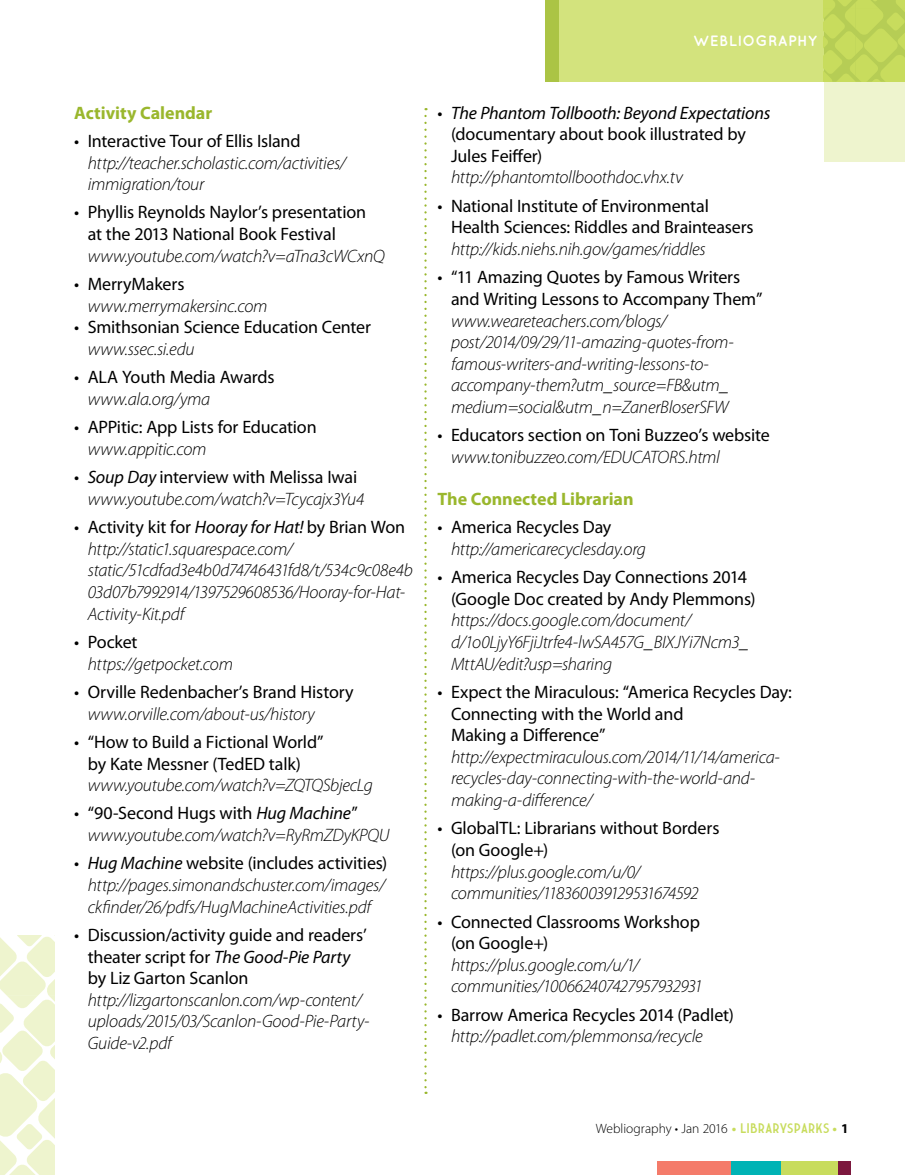
<style>
.page{position:relative;width:905px;height:1175px;background:#fff}
.page>*{position:absolute;margin:0;border:0;box-sizing:border-box;transform-origin:0 0}
.t1{font:italic 300 18px/21.6px "Myriad Pro";letter-spacing:-.015em;color:#000}
.t2{font:18px/21.6px "Myriad Pro";letter-spacing:-.01em;color:#000}
.t3{font:700 18px "Myriad Pro";color:#9ab72d}
.t4{font:700 15px "Quicksand";letter-spacing:.025em;color:#fff}
.t5{font:300 13.5px "Myriad Pro";color:#000}
.s1{font-weight:400;font-style:normal}
.s2{font-weight:400}
.s3{font-style:italic}
.s4{font-weight:700;color:#c8dc5d}
.s5{font-family:"Market Deco";font-weight:400;color:#c8dc5d}
.s6{font-weight:700}
</style>
<div class="page">
<div style="left:545px;top:0;width:359px;height:82px;background:#d3e37d"></div>
<svg style="left:824px;top:0;width:80px;height:81px"></svg>
<div style="left:824px;top:81px;width:80px;height:80px;background:#eef4ce"></div>
<div style="left:545px;top:0;width:14px;height:81px;background:#abc445"></div>
<svg style="left:424px;top:116px;width:2px;height:978px"></svg>
<svg style="left:0;top:935px;width:55px;height:239px"></svg>
<div style="left:657px;top:1161px;width:75px;height:13px;background:#f47b6a"></div>
<div style="left:731px;top:1161px;width:50px;height:13px;background:#00b3b5"></div>
<div style="left:781px;top:1161px;width:57px;height:13px;background:#c8dc5d"></div>
<div style="left:837px;top:1161px;width:13px;height:13px;background:#7c183e"></div>
<p class="t3" style="left:74px;top:101px;width:139px">Activity Calendar</p>
<p class="t2" style="left:74px;top:130px;width:228px">• Interactive Tour of Ellis Island</p>
<p class="t1" style="left:88px;top:152px;width:260px">http://teacher.scholastic.com/activities/ immigration/tour</p>
<p class="t2" style="left:88px;top:201px;width:280px;text-indent:-14px">• Phyllis Reynolds Naylor’s presentation at the 2013 National Book Festival</p>
<p class="t1" style="left:88px;top:245px;width:298px">www.youtube.com/watch?v=aTna3cWCxnQ</p>
<p class="t2" style="left:74px;top:273px;width:112px">• MerryMakers</p>
<p class="t1" style="left:88px;top:295px;width:181px">www.merrymakersinc.com</p>
<p class="t2" style="left:74px;top:316px;width:298px">• Smithsonian Science Education Center</p>
<p class="t1" style="left:88px;top:338px;width:108px">www.ssec.si.edu</p>
<p class="t2" style="left:74px;top:366px;width:202px">• ALA Youth Media Awards</p>
<p class="t1" style="left:88px;top:388px;width:124px">www.ala.org/yma</p>
<p class="t2" style="left:74px;top:416px;width:244px">• APPitic: App Lists for Education</p>
<p class="t1" style="left:88px;top:438px;width:120px">www.appitic.com</p>
<p class="t1" style="left:88px;top:466px;width:278px;text-indent:-14px"><span class="s1">•</span> <span class="s2">Soup Day</span> <span class="s1">interview with Melissa Iwai </span>www.youtube.com/watch?v=Tcycajx3Yu4</p>
<p class="t1" style="left:88px;top:516px;width:326px;text-indent:-14px"><span class="s1">• Activity kit for</span> <span class="s2">Hooray for Hat!</span> <span class="s1">by Brian Won </span>http://static1.squarespace.com/ static/51cdfad3e4b0d74746431fd8/t/534c9c08e4b 03d07b7992914/1397529608536/Hooray-for-Hat-Activity-Kit.pdf</p>
<p class="t2" style="left:74px;top:631px;width:65px">• Pocket</p>
<p class="t1" style="left:88px;top:652px;width:147px">https://getpocket.com</p>
<p class="t2" style="left:74px;top:681px;width:281px">• Orville Redenbacher’s Brand History</p>
<p class="t1" style="left:88px;top:702px;width:228px">www.orville.com/about-us/history</p>
<p class="t2" style="left:74px;top:730px;width:251px;text-align:center">• “How to Build a Fictional World” by Kate Messner (TedED talk)</p>
<p class="t1" style="left:88px;top:774px;width:287px">www.youtube.com/watch?v=ZQTQSbjecLg</p>
<p class="t1" style="left:88px;top:802px;width:303px;text-indent:-14px"><span class="s1">• “90-Second Hugs with</span> <span class="s2">Hug Machine</span><span class="s1">” </span>www.youtube.com/watch?v=RyRmZDyKPQU</p>
<p class="t1" style="left:88px;top:852px;width:301px;text-align:justify;text-indent:-14px"><span class="s1">•</span> <span class="s2">Hug Machine</span> <span class="s1">website (includes activities) </span>http://pages.simonandschuster.com/images/ ckfinder/26/pdfs/HugMachineActivities.pdf</p>
<p class="t2" style="left:88px;top:924px;width:280px;text-indent:-14px">• Discussion/activity guide and readers’ theater script for <span class="s3">The Good-Pie Party </span>by Liz Garton Scanlon</p>
<p class="t1" style="left:88px;top:989px;width:283px">http://lizgartonscanlon.com/wp-content/ uploads/2015/03/Scanlon-Good-Pie-Party-<br>Guide-v2.pdf</p>
<p class="t4" style="left:693px;top:32px;width:125px">WEBLIOGRAPHY</p>
<p class="t2" style="left:451px;top:101px;width:321px;text-indent:-13px">• <span class="s3">The Phantom Tollbooth: Beyond Expectations </span>(documentary about book illustrated by<br>Jules Feiffer)</p>
<p class="t1" style="left:451px;top:166px;width:233px">http://phantomtollboothdoc.vhx.tv</p>
<p class="t2" style="left:451px;top:195px;width:304px;text-indent:-14px">• National Institute of Environmental<br>Health Sciences: Riddles and Brainteasers</p>
<p class="t1" style="left:451px;top:238px;width:256px">http://kids.niehs.nih.gov/games/riddles</p>
<p class="t2" style="left:451px;top:266px;width:313px;text-indent:-14px">• “11 Amazing Quotes by Famous Writers and Writing Lessons to Accompany Them”</p>
<p class="t1" style="left:451px;top:309px;width:284px">www.weareteachers.com/blogs/ post/2014/09/29/11-amazing-quotes-from&shy;famous-writers-and-writing-lessons-to&shy;accompany-them?utm_source=FB&amp;utm_ medium=social&amp;utm_n=ZanerBloserSFW</p>
<p class="t2" style="left:437px;top:424px;width:334px">• Educators section on Toni Buzzeo’s website</p>
<p class="t1" style="left:451px;top:446px;width:270px">www.tonibuzzeo.com/EDUCATORS.html</p>
<p class="t3" style="left:437px;top:487px;width:198px">The Connected Librarian</p>
<p class="t2" style="left:437px;top:516px;width:175px">• America Recycles Day</p>
<p class="t1" style="left:451px;top:538px;width:196px">http://americarecyclesday.org</p>
<p class="t2" style="left:451px;top:566px;width:306px;text-indent:-14px">• America Recycles Day Connections 2014 (Google Doc created by Andy Plemmons)</p>
<p class="t1" style="left:451px;top:609px;width:299px">https://docs.google.com/document/ d/1o0LjyY6FjiJtrfe4-lwSA457G_BIXJYi7Ncm3_<br>MttAU/edit?usp=sharing</p>
<p class="t2" style="left:451px;top:681px;width:342px;text-indent:-14px">• Expect the Miraculous: “America Recycles Day:<br>Connecting with the World and<br>Making a Difference”</p>
<p class="t1" style="left:451px;top:746px;width:330px">http://expectmiraculous.com/2014/11/14/america&shy;recycles-day-connecting-with-the-world-and&shy;making-a-difference/</p>
<p class="t2" style="left:451px;top:817px;width:270px;text-indent:-14px">• GlobalTL: Librarians without Borders (on Google+)</p>
<p class="t1" style="left:451px;top:860px;width:249px">https://plus.google.com/u/0/ communities/118360039129531674592</p>
<p class="t2" style="left:451px;top:910px;width:250px;text-indent:-14px">• Connected Classrooms Workshop (on Google+)</p>
<p class="t1" style="left:451px;top:953px;width:253px">https://plus.google.com/u/1/ communities/100662407427957932931</p>
<p class="t2" style="left:437px;top:1003px;width:298px">• Barrow America Recycles 2014 (Padlet)</p>
<p class="t1" style="left:451px;top:1025px;width:253px">http://padlet.com/plemmonsa/recycle</p>
<p class="t5" style="left:595px;top:1120px;width:254px">Webliography • Jan 2016 <span class="s4">•</span> <span class="s5">LIBRARYSPARKS</span> <span class="s4">•</span> <span class="s6">1</span></p>
</div>
